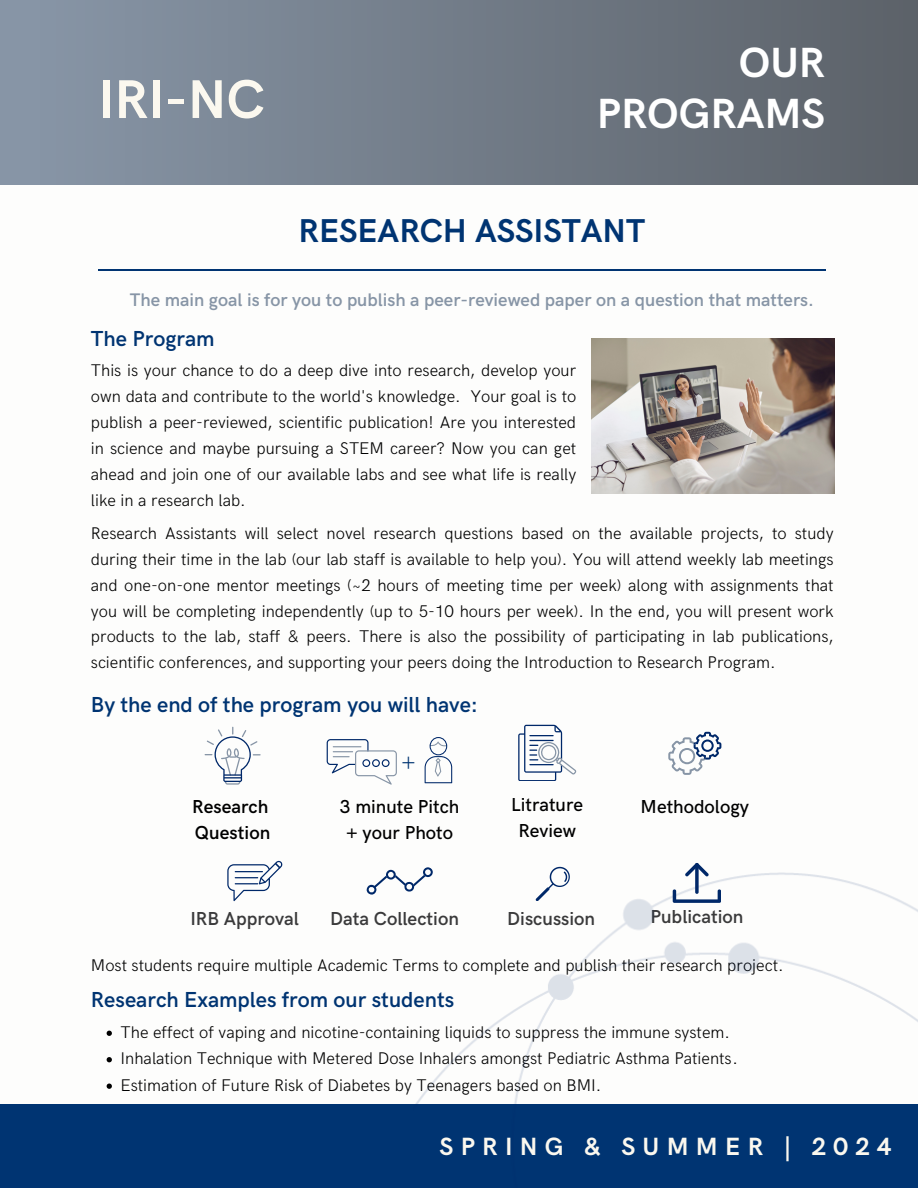
<style>
.page{position:relative;width:918px;height:1188px;background:#fff}
.page>*{position:absolute;margin:0;border:0;box-sizing:border-box;transform-origin:0 0}
.t1{font:700 54.6px "HK Grotesk";color:#fbf8ef}
.t2{font:700 42.3px/50.8px "HK Grotesk";color:#fff;text-align:right}
.t3{font:700 33.15px "HK Grotesk";color:#003472}
.t4{font:700 25.05px "HK Grotesk";letter-spacing:.29em;color:#fbf8ef}
.t5{font:300 23.85px "HK Grotesk";color:#003472}
.t6{font:600 21.75px "HK Grotesk";color:#003472}
.t7{font:500 18.9px/26px "HK Grotesk";color:#000;text-align:center}
.t8{font:600 18.9px "HK Grotesk";color:#3a3a3b}
.t9{font:600 18.9px/26px "HK Grotesk";color:#000}
.t10{font:600 18.3px "HK Grotesk";color:#8795a6}
.t11{font:300 16.95px/26px "HK Grotesk";color:#000;text-align:justify}
</style>
<div class="page">
<div style="left:0;top:0;width:918px;height:185px;background:#8795a6"></div>
<div style="left:0;top:1104px;width:918px;height:84px;background:#003472"></div>
<hr style="left:98px;top:270px;width:728px;height:1px;background:#003472">
<svg style="left:518px;top:725px;width:58px;height:56px"></svg>
<svg style="left:205px;top:727px;width:56px;height:57px"></svg>
<svg style="left:668px;top:732px;width:53px;height:43px"></svg>
<svg style="left:327px;top:739px;width:70px;height:46px"></svg>
<svg style="left:425px;top:737px;width:27px;height:46px"></svg>
<svg style="left:227px;top:861px;width:55px;height:40px"></svg>
<svg style="left:367px;top:869px;width:47px;height:25px"></svg>
<div style="left:39px;top:0;width:879px;height:185px;background:linear-gradient(to right,#8795a6,#5c6168)"></div>
<svg style="left:107px;top:1031px;width:5px;height:5px"></svg>
<svg style="left:107px;top:1057px;width:5px;height:5px"></svg>
<svg style="left:107px;top:1084px;width:5px;height:5px"></svg>
<img style="left:414px;top:863px;width:504px;height:241px">
<img style="left:591px;top:339px;width:243px;height:154px">
<p class="t1" style="left:98px;top:69px;width:168px">IRI-NC</p>
<p class="t2" style="left:597px;top:39px;width:230px">OUR<br>PROGRAMS</p>
<p class="t3" style="left:299px;top:212px;width:348px">RESEARCH ASSISTANT</p>
<p class="t10" style="left:130px;top:290px;width:686px">The main goal is for you to publish a peer-reviewed paper on a question that matters.</p>
<p class="t6" style="left:91px;top:326px;width:125px">The Program</p>
<p class="t11" style="left:91px;top:358px;width:487px">This is your chance to do a deep dive into research, develop your own data and contribute to the world's knowledge. Your goal is to publish a peer-reviewed, scientific publication! Are you interested in science and maybe pursuing a STEM career? Now you can get ahead and join one of our available labs and see what life is really like in a research lab.</p>
<h5 class="t11" style="left:91px;top:521px;width:744px">Research Assistants will select novel research questions based on the available projects, to study during their time in the lab (our lab staff is available to help you). You will attend weekly lab meetings and one-on-one mentor meetings (~2 hours of meeting time per week) along with assignments that you will be completing independently (up to 5-10 hours per week). In the end, you will present work products to the lab, staff &amp; peers. There is also the possibility of participating in lab publications, scientific conferences, and supporting your peers doing the Introduction to Research Program.</h5>
<p class="t6" style="left:91px;top:693px;width:389px">By the end of the program you will have:</p>
<h3 class="t5" style="left:401px;top:749px;width:16px">+</h3>
<h6 class="t9" style="left:192px;top:795px;width:80px">Research<br>Question</h6>
<h6 class="t7" style="left:340px;top:795px;width:121px">3 minute Pitch + your Photo</h6>
<h6 class="t7" style="left:511px;top:793px;width:73px">Litrature<br>Review</h6>
<h6 class="t7" style="left:641px;top:795px;width:110px">Methodology</h6>
<h1 class="t8" style="left:507px;top:908px;width:89px">Discussion</h1>
<h2 class="t8" style="left:650px;top:906px;width:95px">Publication</h2>
<h3 class="t11" style="left:91px;top:952px;width:694px">Most students require multiple Academic Terms to complete and publish their research project.</h3>
<h6 class="t6" style="left:91px;top:987px;width:365px">Research Examples from our students</h6>
<h5 class="t11" style="left:121px;top:1020px;width:611px">The effect of vaping and nicotine-containing liquids to suppress the immune system.</h5>
<p class="t11" style="left:121px;top:1046px;width:619px">Inhalation Technique with Metered Dose Inhalers amongst Pediatric Asthma Patients.</p>
<p class="t11" style="left:121px;top:1073px;width:482px">Estimation of Future Risk of Diabetes by Teenagers based on BMI.</p>
<p class="t8" style="left:190px;top:908px;width:110px">IRB Approval</p>
<p class="t8" style="left:330px;top:908px;width:130px">Data Collection</p>
<h6 class="t4" style="left:440px;top:1133px;width:454px">SPRING &amp; SUMMER | 2024</h6>
</div>
